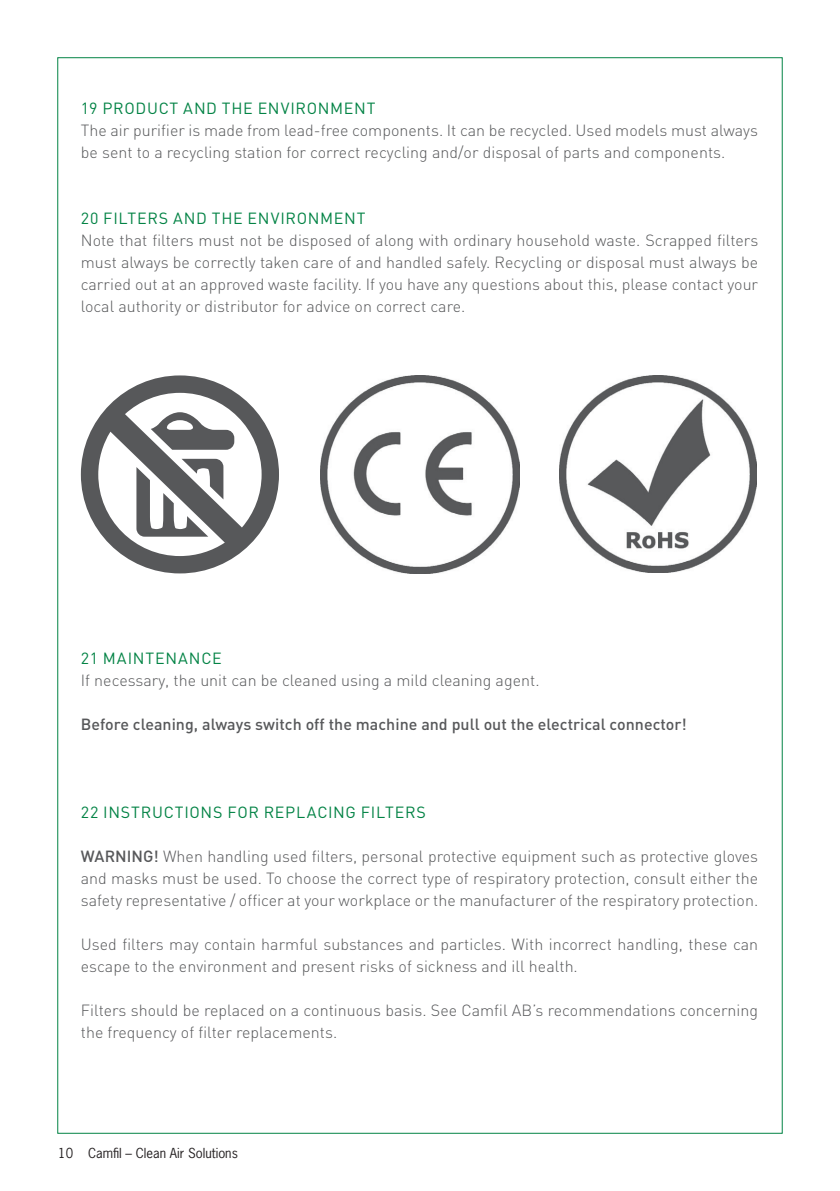
<style>
.page{position:relative;width:840px;height:1191px;background:#fff}
.page>*{position:absolute;margin:0;border:0;box-sizing:border-box;transform-origin:0 0}
.t1{font:300 16px/22px "DIN";color:#57585a}
.t2{font:16px "DIN";letter-spacing:.045em;color:#038345}
.t3{font:500 16px "DIN";color:#57585a}
.t4{font:13px "News Gothic Std";color:#231f20}
.s1{font-weight:500}
</style>
<div class="page">
<svg style="left:81px;top:375px;width:198px;height:198px"></svg>
<img style="left:320px;top:375px;width:199px;height:198px">
<img style="left:559px;top:375px;width:197px;height:198px">
<p class="t2" style="left:81px;top:98px;width:296px">19 PRODUCT AND THE ENVIRONMENT</p>
<p class="t1" style="left:81px;top:119px;width:678px">The air purifier is made from lead-free components. It can be recycled. Used models must always be sent to a recycling station for correct recycling and/or disposal of parts and components.</p>
<p class="t2" style="left:81px;top:208px;width:286px">20 FILTERS AND THE ENVIRONMENT</p>
<p class="t1" style="left:81px;top:229px;width:678px;text-align:justify">Note that filters must not be disposed of along with ordinary household waste. Scrapped filters must always be correctly taken care of and handled safely. Recycling or disposal must always be carried out at an approved waste facility. If you have any questions about this, please contact your local authority or distributor for advice on correct care.</p>
<p class="t2" style="left:81px;top:648px;width:142px">21 MAINTENANCE</p>
<p class="t1" style="left:81px;top:669px;width:460px">If necessary, the unit can be cleaned using a mild cleaning agent.</p>
<p class="t3" style="left:81px;top:713px;width:607px">Before cleaning, always switch off the machine and pull out the electrical connector!</p>
<p class="t2" style="left:81px;top:802px;width:346px">22 INSTRUCTIONS FOR REPLACING FILTERS</p>
<p class="t1" style="left:81px;top:845px;width:678px;text-align:justify"><span class="s1">WARNING!</span> When handling used filters, personal protective equipment such as protective gloves and masks must be used. To choose the correct type of respiratory protection, consult either the safety representative / officer at your workplace or the manufacturer of the respiratory protection.</p>
<p class="t1" style="left:81px;top:933px;width:678px">Used filters may contain harmful substances and particles. With incorrect handling, these can escape to the environment and present risks of sickness and ill health.</p>
<p class="t1" style="left:81px;top:999px;width:678px">Filters should be replaced on a continuous basis. See Camfil AB’s recommendations concerning the frequency of filter replacements.</p>
<p class="t4" style="left:58px;top:1145px;width:181px">10 Camfil – Clean Air Solutions</p>
</div>
